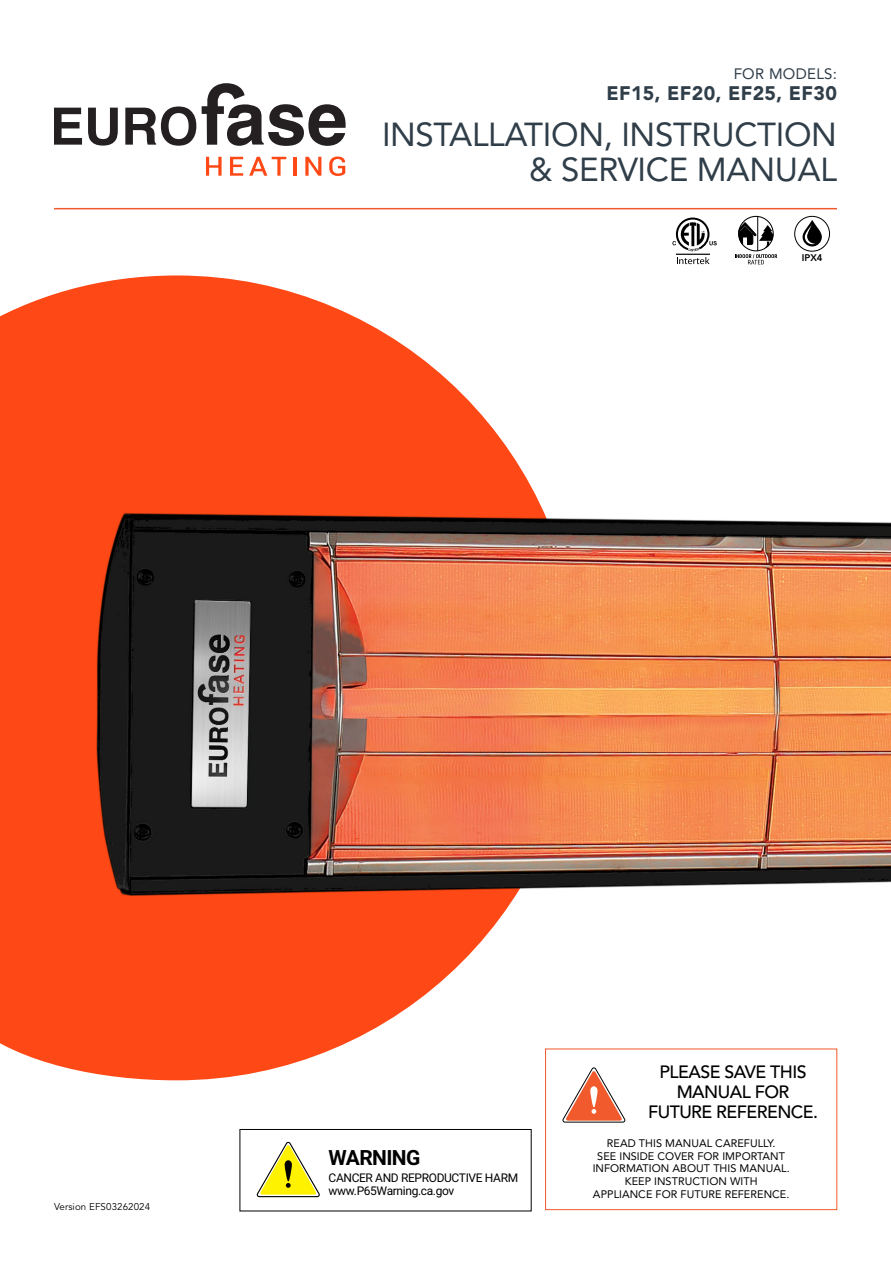
<style>
.page{position:relative;width:891px;height:1264px;background:#fff}
.page>*{position:absolute;margin:0;border:0;box-sizing:border-box;transform-origin:0 0}
.t1{font:33px/35px "Avenir LT Std";letter-spacing:-.01em;color:#303e49;text-align:right}
.t2{font:700 21px "Roboto";letter-spacing:-.03em;color:#000}
.t3{font:900 19.5px "Avenir LT Std";letter-spacing:.02em;color:#303e49}
.t4{font:500 17.7px/19.8px "Avenir LT Std";letter-spacing:-.03em;color:#000;text-align:center}
.t5{font:15px "Avenir LT Std";letter-spacing:.02em;color:#303e49}
.t6{font:12px/13.8px "Roboto";letter-spacing:-.03em;color:#000}
.t7{font:10.8px/12.8px "Avenir LT Std";letter-spacing:.005em;color:#000;text-align:center}
.t8{font:9.75px "Avenir LT Std";letter-spacing:.01em;color:#000}
.t9{font:800 9.6px "Avenir LT Std";color:#000}
</style>
<div class="page">
<svg style="left:562px;top:1067px;width:63px;height:55px"></svg>
<hr style="left:54px;top:208px;width:783px;height:1px;background:#f15a2c">
<svg style="left:0;top:275px;width:579px;height:805px;fill:#fe4815"></svg>
<img style="left:19px;top:437px;width:872px;height:527px">
<svg style="left:672px;top:217px;width:45px;height:47px"></svg>
<svg style="left:735px;top:216px;width:42px;height:48px"></svg>
<svg style="left:803px;top:220px;width:19px;height:26px"></svg>
<div style="left:794px;top:216px;width:36px;height:36px;border:1px solid #000;border-radius:50%"></div>
<svg style="left:206px;top:157px;width:16px;height:19px"></svg>
<svg style="left:230px;top:157px;width:13px;height:19px"></svg>
<svg style="left:249px;top:157px;width:37px;height:19px"></svg>
<hr style="left:294px;top:157px;width:3px;height:19px;background:#fe4815">
<svg style="left:305px;top:157px;width:16px;height:19px"></svg>
<svg style="left:329px;top:156px;width:16px;height:20px"></svg>
<svg style="left:54px;top:108px;width:28px;height:37px"></svg>
<svg style="left:88px;top:108px;width:30px;height:38px"></svg>
<svg style="left:125px;top:106px;width:71px;height:40px"></svg>
<svg style="left:202px;top:83px;width:144px;height:63px"></svg>
<div style="left:240px;top:1129px;width:291px;height:82px;border:1px solid #000"></div>
<svg style="left:256px;top:1141px;width:64px;height:56px"></svg>
<h3 class="t5" style="left:734px;top:65px;width:105px">FOR MODELS:</h3>
<h3 class="t3" style="left:606px;top:81px;width:232px">EF15, EF20, EF25, EF30</h3>
<h1 class="t1" style="left:382px;top:117px;width:456px">INSTALLATION, INSTRUCTION &amp; SERVICE MANUAL</h1>
<p class="t9" style="left:802px;top:252px;width:22px">IPX4</p>
<p class="t8" style="left:54px;top:1201px;width:98px">Version EFS03262024</p>
<h2 class="t2" style="left:329px;top:1142px;width:93px">WARNING</h2>
<p class="t6" style="left:329px;top:1170px;width:191px">CANCER AND REPRODUCTIVE HARM www.P65Warning.ca.gov</p>
<h3 class="t4" style="left:648px;top:1063px;width:171px">PLEASE SAVE THIS<br>MANUAL FOR<br>FUTURE REFERENCE.</h3>
<p class="t7" style="left:593px;top:1136px;width:199px">READ THIS MANUAL CAREFULLY.<br>SEE INSIDE COVER FOR IMPORTANT<br>INFORMATION ABOUT THIS MANUAL.<br>KEEP INSTRUCTION WITH<br>APPLIANCE FOR FUTURE REFERENCE.</p>
</div>
